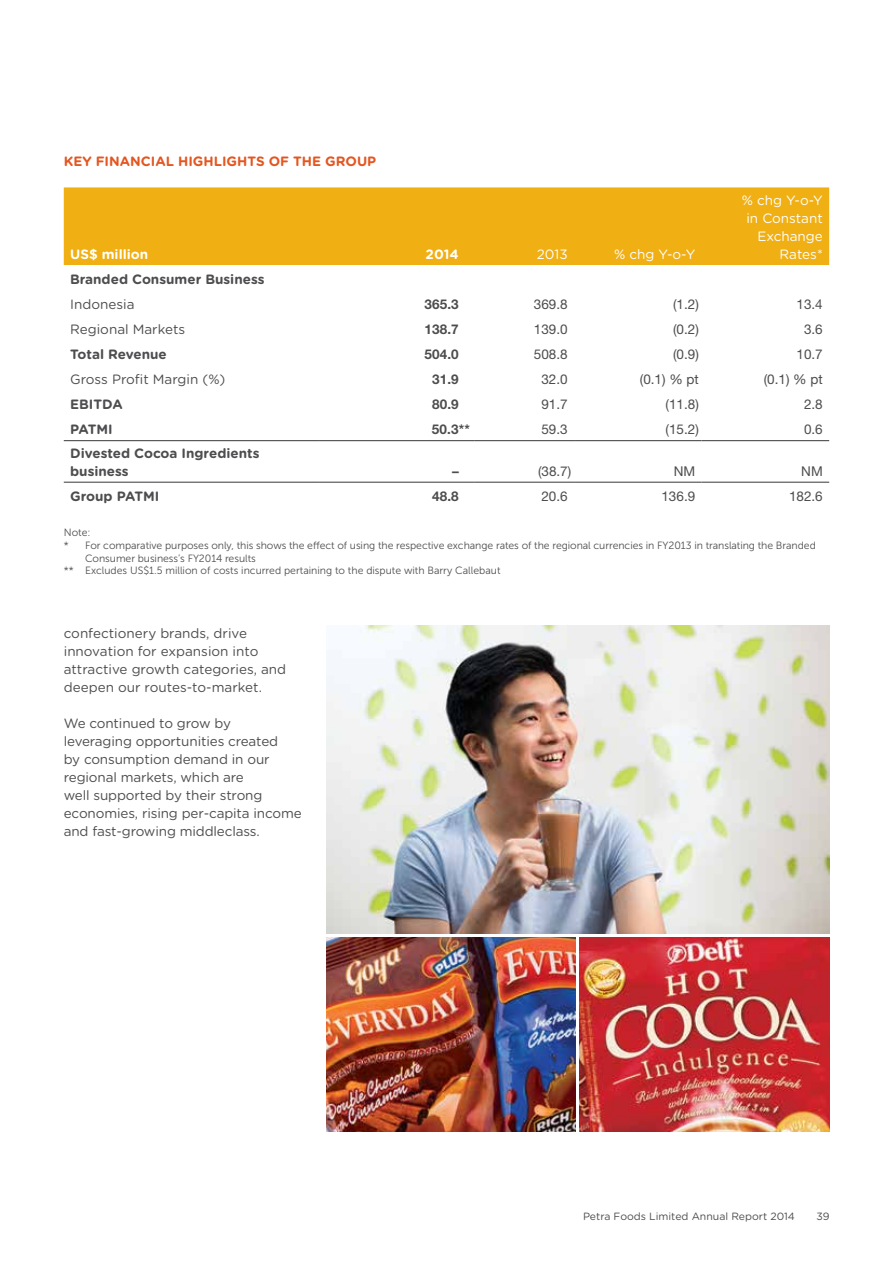
<style>
.page{position:relative;width:893px;height:1263px;background:#fff}
.page>*{position:absolute;margin:0;border:0;box-sizing:border-box;transform-origin:0 0}
.t1{font:13.5px/18px "Gotham Rounded";letter-spacing:-.01em;color:#4d4d4f}
.t2{font:13.5px "Helvetica Neue LT Std";color:#4d4d4f}
.t3{font:700 13.5px/18px "Gotham Rounded";color:#4d4d4f}
.t4{font:13.5px/18px "Gotham Rounded";color:#fff;text-align:right}
.t5{font:700 13.5px "Helvetica Neue LT Std";letter-spacing:.01em;color:#4d4d4f}
.t6{font:700 13.5px "Gotham Rounded";color:#e45620}
.t7{font:700 13.5px "Gotham Rounded";color:#fff}
.t8{font:10.5px "Museo Sans 300";letter-spacing:-.005em;color:#4d4d4f}
.t9{font:10.5px "Gotham Rounded";color:#4d4d4f}
</style>
<div class="page">
<div style="left:64px;top:187px;width:765px;height:78px;background:#f0af13"></div>
<hr style="left:64px;top:440px;width:255px;height:1px;background:#4d4d4f">
<hr style="left:319px;top:440px;width:155px;height:1px;background:#4d4d4f">
<hr style="left:474px;top:440px;width:100px;height:1px;background:#4d4d4f">
<hr style="left:574px;top:440px;width:128px;height:1px;background:#4d4d4f">
<hr style="left:702px;top:440px;width:127px;height:1px;background:#4d4d4f">
<hr style="left:64px;top:482px;width:255px;height:1px;background:#4d4d4f">
<hr style="left:319px;top:482px;width:155px;height:1px;background:#4d4d4f">
<hr style="left:474px;top:482px;width:100px;height:1px;background:#4d4d4f">
<hr style="left:574px;top:482px;width:128px;height:1px;background:#4d4d4f">
<hr style="left:702px;top:482px;width:127px;height:1px;background:#4d4d4f">
<img style="left:326px;top:626px;width:503px;height:307px">
<img style="left:580px;top:938px;width:249px;height:193px">
<img style="left:326px;top:938px;width:249px;height:193px">
<p class="t6" style="left:64px;top:151px;width:314px">KEY FINANCIAL HIGHLIGHTS OF THE GROUP</p>
<p class="t7" style="left:70px;top:244px;width:80px">US$ million</p>
<p class="t7" style="left:426px;top:244px;width:35px">2014</p>
<p class="t4" style="left:537px;top:244px;width:32px">2013</p>
<p class="t4" style="left:614px;top:244px;width:83px">% chg Y-o-Y</p>
<p class="t4" style="left:742px;top:190px;width:83px">% chg Y-o-Y in Constant<br>Exchange<br>Rates*</p>
<p class="t3" style="left:70px;top:269px;width:196px">Branded Consumer Business</p>
<p class="t1" style="left:70px;top:294px;width:66px">Indonesia</p>
<p class="t5" style="left:424px;top:296px;width:36px">365.3</p>
<p class="t2" style="left:534px;top:296px;width:35px">369.8</p>
<p class="t2" style="left:673px;top:296px;width:27px">(1.2)</p>
<p class="t2" style="left:796px;top:296px;width:28px">13.4</p>
<p class="t1" style="left:70px;top:319px;width:117px">Regional Markets</p>
<p class="t5" style="left:424px;top:321px;width:36px">138.7</p>
<p class="t2" style="left:534px;top:321px;width:35px">139.0</p>
<p class="t2" style="left:673px;top:321px;width:27px">(0.2)</p>
<p class="t2" style="left:804px;top:321px;width:20px">3.6</p>
<p class="t3" style="left:70px;top:345px;width:98px">Total Revenue</p>
<p class="t5" style="left:424px;top:346px;width:36px">504.0</p>
<p class="t2" style="left:534px;top:346px;width:35px">508.8</p>
<p class="t2" style="left:673px;top:346px;width:27px">(0.9)</p>
<p class="t2" style="left:796px;top:346px;width:28px">10.7</p>
<p class="t1" style="left:70px;top:370px;width:157px">Gross Profit Margin (%)</p>
<p class="t5" style="left:432px;top:371px;width:28px">31.9</p>
<p class="t2" style="left:541px;top:371px;width:28px">32.0</p>
<p class="t2" style="left:640px;top:371px;width:61px">(0.1) % pt</p>
<p class="t2" style="left:764px;top:371px;width:61px">(0.1) % pt</p>
<p class="t3" style="left:70px;top:395px;width:54px">EBITDA</p>
<p class="t5" style="left:432px;top:396px;width:28px">80.9</p>
<p class="t2" style="left:541px;top:396px;width:28px">91.7</p>
<p class="t2" style="left:666px;top:396px;width:35px">(11.8)</p>
<p class="t2" style="left:804px;top:396px;width:20px">2.8</p>
<p class="t3" style="left:70px;top:420px;width:44px">PATMI</p>
<p class="t5" style="left:432px;top:421px;width:39px">50.3**</p>
<p class="t2" style="left:541px;top:421px;width:28px">59.3</p>
<p class="t2" style="left:666px;top:421px;width:35px">(15.2)</p>
<p class="t2" style="left:804px;top:421px;width:20px">0.6</p>
<p class="t3" style="left:70px;top:443px;width:191px">Divested Cocoa Ingredients business</p>
<p class="t5" style="left:452px;top:463px;width:8px">–</p>
<p class="t2" style="left:538px;top:463px;width:35px">(38.7)</p>
<p class="t2" style="left:674px;top:463px;width:23px">NM</p>
<p class="t2" style="left:801px;top:463px;width:23px">NM</p>
<p class="t3" style="left:70px;top:486px;width:91px">Group PATMI</p>
<p class="t5" style="left:432px;top:488px;width:28px">48.8</p>
<p class="t2" style="left:541px;top:488px;width:28px">20.6</p>
<p class="t2" style="left:661px;top:488px;width:35px">136.9</p>
<p class="t2" style="left:789px;top:488px;width:35px">182.6</p>
<p class="t8" style="left:64px;top:527px;width:28px">Note:</p>
<p class="t8" style="left:64px;top:540px;width:754px">* For comparative purposes only, this shows the effect of using the respective exchange rates of the regional currencies in FY2013 in translating the Branded</p>
<p class="t8" style="left:85px;top:552px;width:172px">Consumer business’s FY2014 results</p>
<p class="t8" style="left:64px;top:565px;width:438px">** Excludes US$1.5 million of costs incurred pertaining to the dispute with Barry Callebaut</p>
<p class="t1" style="left:64px;top:623px;width:224px">confectionery brands, drive innovation for expansion into attractive growth categories, and deepen our routes-to-market.</p>
<p class="t1" style="left:64px;top:713px;width:239px">We continued to grow by leveraging opportunities created<br>by consumption demand in our regional markets, which are<br>well supported by their strong economies, rising per-capita income and fast-growing middleclass.</p>
<p class="t9" style="left:583px;top:1209px;width:213px">Petra Foods Limited Annual Report 2014</p>
<p class="t9" style="left:816px;top:1209px;width:15px">39</p>
</div>
